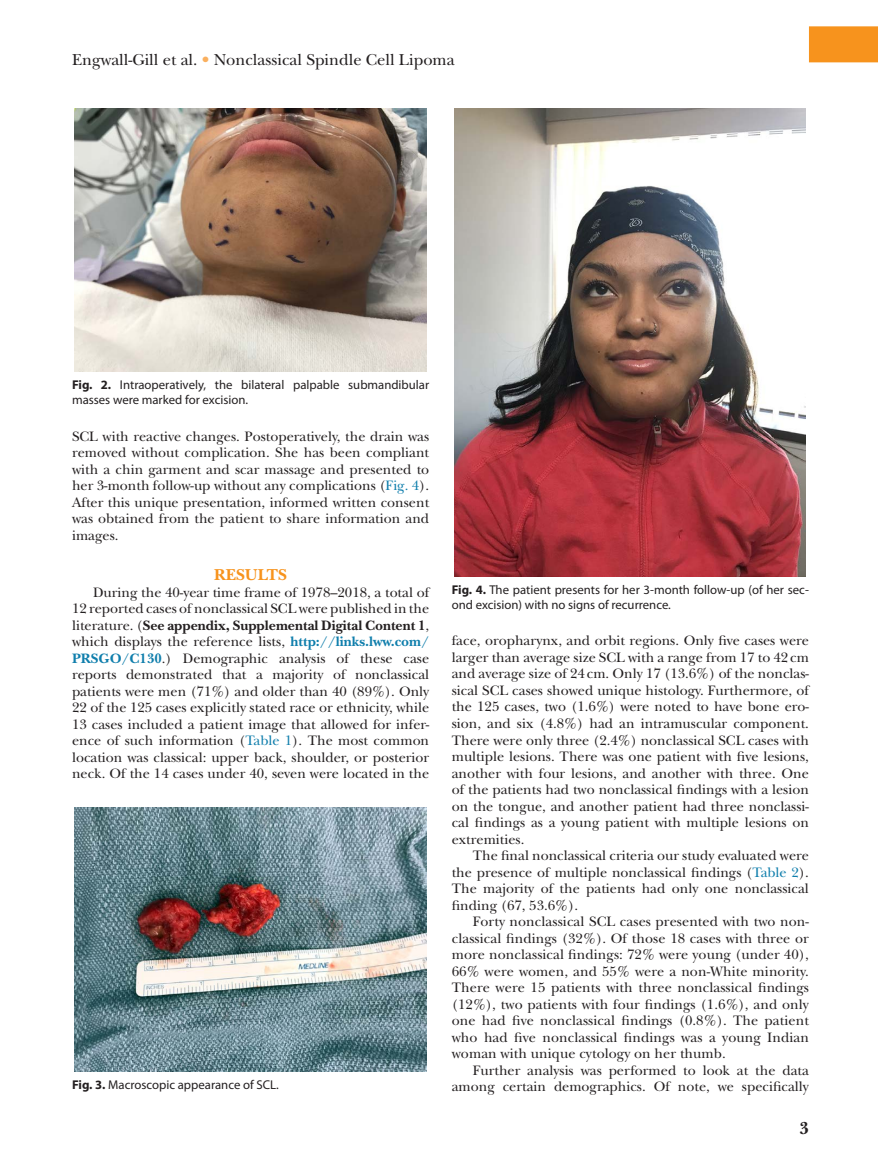
<style>
.page{position:relative;width:878px;height:1175px;background:#fff}
.page>*{position:absolute;margin:0;border:0;box-sizing:border-box;transform-origin:0 0}
.t1{font:700 18px "New Baskerville Std";color:#231f20}
.t2{font:16.5px "New Baskerville Std";color:#231f20}
.t3{font:700 16.5px "New Baskerville Std";color:#f7931d}
.t4{font:14.25px/16.5px "New Baskerville Std";color:#231f20;text-align:justify}
.t5{font:12.75px/15px "Myriad Pro";color:#231f20}
.s1{color:#fab05f}
.s2{font-weight:700}
.s3{color:#0f7eac}
.s4{font-weight:700;color:#0f7eac}
</style>
<div class="page">
<div style="left:808px;top:26px;width:70px;height:36px;background:#f7931d"></div>
<img style="left:75px;top:108px;width:351px;height:263px">
<img style="left:75px;top:807px;width:351px;height:264px">
<img style="left:455px;top:108px;width:351px;height:468px">
<p class="t2" style="left:72px;top:50px;width:384px">Engwall-Gill et al. <span class="s1">•</span> Nonclassical Spindle Cell Lipoma</p>
<p class="t5" style="left:72px;top:377px;width:359px"><span class="s2">Fig. 2.</span> Intraoperatively, the bilateral palpable submandibular masses were marked for excision.</p>
<p class="t4" style="left:72px;top:428px;width:359px">SCL with reactive changes. Postoperatively, the drain was removed without complication. She has been compliant with a chin garment and scar massage and presented to her 3-month follow-up without any complications (<span class="s3">Fig. 4</span>).<br>After this unique presentation, informed written consent was obtained from the patient to share information and images.</p>
<p class="t3" style="left:214px;top:565px;width:74px">RESULTS</p>
<p class="t4" style="left:72px;top:584px;width:359px;text-indent:21px">During the 40-year time frame of 1978–2018, a total of 12 reported cases of nonclassical SCL were published in the literature. (<span class="s2">See appendix, Supplemental Digital Content 1</span>, which displays the reference lists, <span class="s4">http://links.lww.com/ PRSGO/C130</span>.) Demographic analysis of these case reports demonstrated that a majority of nonclassical patients were men (71%) and older than 40 (89%). Only 22 of the 125 cases explicitly stated race or ethnicity, while 13 cases included a patient image that allowed for infer&shy;ence of such information (<span class="s3">Table 1</span>). The most common location was classical: upper back, shoulder, or posterior neck. Of the 14 cases under 40, seven were located in the</p>
<p class="t5" style="left:72px;top:1076px;width:208px"><span class="s2">Fig. 3.</span> Macroscopic appearance of SCL.</p>
<p class="t5" style="left:452px;top:581px;width:358px"><span class="s2">Fig. 4.</span> The patient presents for her 3-month follow-up (of her sec&shy;ond excision) with no signs of recurrence.</p>
<p class="t4" style="left:452px;top:632px;width:359px">face, oropharynx, and orbit regions. Only five cases were larger than average size SCL with a range from 17 to 42cm and average size of 24cm. Only 17 (13.6%) of the nonclas&shy;sical SCL cases showed unique histology. Furthermore, of the 125 cases, two (1.6%) were noted to have bone ero&shy;sion, and six (4.8%) had an intramuscular component.<br>There were only three (2.4%) nonclassical SCL cases with multiple lesions. There was one patient with five lesions, another with four lesions, and another with three. One of the patients had two nonclassical findings with a lesion on the tongue, and another patient had three nonclassi&shy;cal findings as a young patient with multiple lesions on extremities.</p>
<p class="t4" style="left:452px;top:847px;width:359px;text-indent:21px">The final nonclassical criteria our study evaluated were the presence of multiple nonclassical findings (<span class="s3">Table 2</span>).<br>The majority of the patients had only one nonclassical finding (67, 53.6%).</p>
<p class="t4" style="left:452px;top:913px;width:359px;text-indent:21px">Forty nonclassical SCL cases presented with two non&shy;classical findings (32%). Of those 18 cases with three or more nonclassical findings: 72% were young (under 40), 66% were women, and 55% were a non-White minority.<br>There were 15 patients with three nonclassical findings (12%), two patients with four findings (1.6%), and only one had five nonclassical findings (0.8%). The patient who had five nonclassical findings was a young Indian woman with unique cytology on her thumb.</p>
<p class="t4" style="left:452px;top:1061px;width:359px;text-align:right">Further analysis was performed to look at the data among certain demographics. Of note, we specifically</p>
<p class="t1" style="left:799px;top:1118px;width:11px">3</p>
</div>
